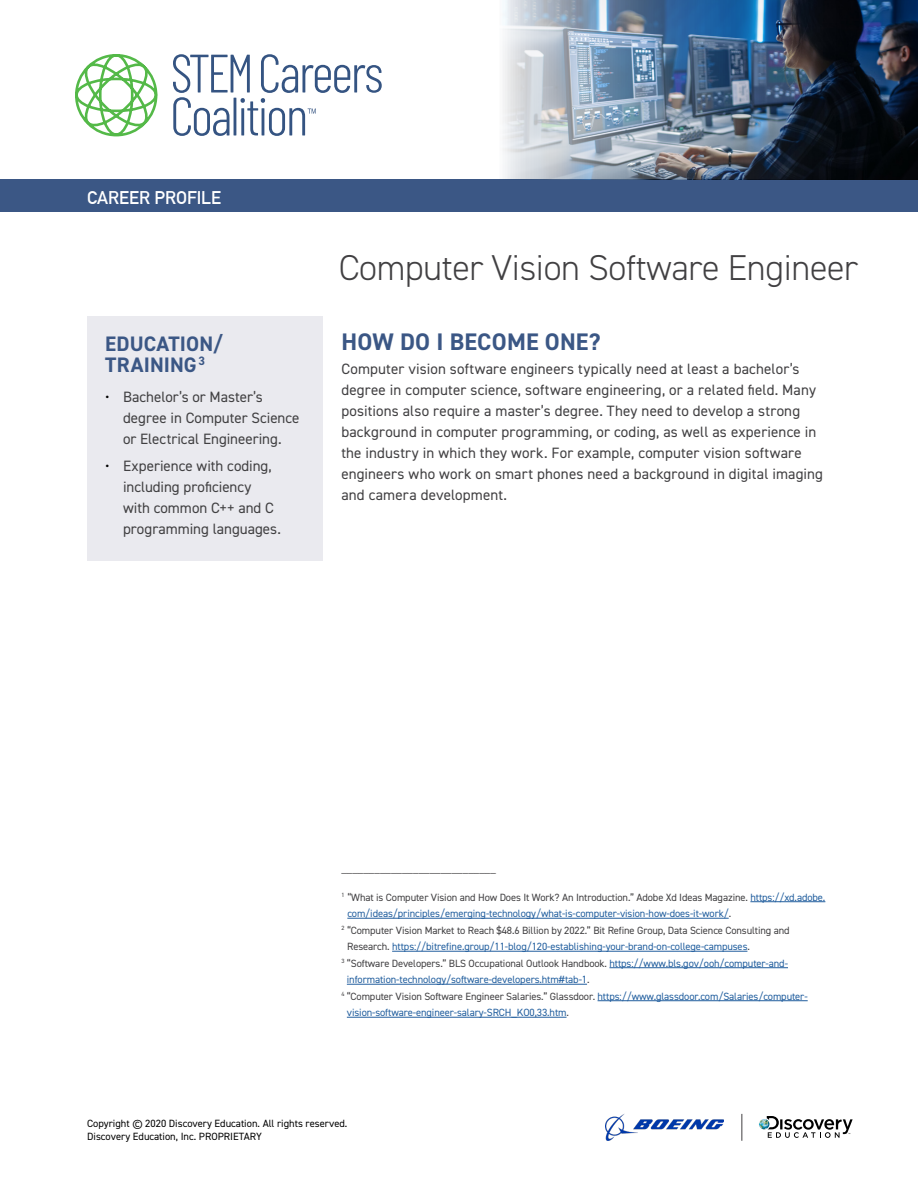
<style>
.page{position:relative;width:918px;height:1188px;background:#fff}
.page>*{position:absolute;margin:0;border:0;box-sizing:border-box;transform-origin:0 0}
.t1{font:300 36px "DIN2014";letter-spacing:-.01em;color:#414042}
.t2{font:700 24px "DIN2014";letter-spacing:.005em;color:#3b5785}
.t3{font:700 21px/21px "DIN2014";letter-spacing:.005em;color:#3b5785}
.t4{font:700 18px "DIN Alternate";color:#fff}
.t5{font:15px/21px "DIN2014";letter-spacing:.01em;color:#414042}
.t6{font:10.5px "DIN2014";letter-spacing:-.01em;color:#414042}
.t7{font:10.5px "DIN2014";letter-spacing:-.01em;color:#215e9e}
.t8{font:10.5px/12.6px "DIN2014";color:#000}
.s1{color:#000}
.s2{color:#215e9e}
.s3{color:#414042}
</style>
<div class="page">
<div style="left:0;top:179px;width:918px;height:33px;background:#3b5785"></div>
<svg style="left:173px;top:54px;width:209px;height:82px"></svg>
<svg style="left:75px;top:54px;width:83px;height:82px"></svg>
<svg style="left:759px;top:1116px;width:94px;height:22px"></svg>
<svg style="left:741px;top:1114px;width:1px;height:27px"></svg>
<img style="left:605px;top:1113px;width:118px;height:28px">
<div style="left:87px;top:316px;width:235px;height:245px;background:#eaeaef"></div>
<hr style="left:750px;top:901px;width:75px;height:1px;background:#215e9e">
<hr style="left:347px;top:918px;width:382px;height:1px;background:#215e9e">
<hr style="left:392px;top:951px;width:355px;height:1px;background:#215e9e">
<hr style="left:609px;top:967px;width:179px;height:1px;background:#215e9e">
<hr style="left:347px;top:984px;width:240px;height:1px;background:#215e9e">
<hr style="left:598px;top:1000px;width:210px;height:1px;background:#215e9e">
<hr style="left:347px;top:1017px;width:220px;height:1px;background:#215e9e">
<img style="left:503px;top:0;width:415px;height:179px">
<p class="t4" style="left:87px;top:184px;width:136px">CAREER PROFILE</p>
<h3 class="t3" style="left:105px;top:333px;width:119px">EDUCATION/<br>TRAINING<sup>3</sup></h3>
<p class="t5" style="left:123px;top:386px;width:178px;text-indent:-18px"><span class="s1">•</span> Bachelor’s or Master’s degree in Computer Science or Electrical Engineering.</p>
<p class="t5" style="left:123px;top:455px;width:159px;text-indent:-18px"><span class="s1">•</span> Experience with coding, including proficiency with common C++ and C programming languages.</p>
<h1 class="t1" style="left:339px;top:245px;width:521px">Computer Vision Software Engineer</h1>
<h2 class="t2" style="left:341px;top:326px;width:261px">HOW DO I BECOME ONE?</h2>
<p class="t5" style="left:341px;top:358px;width:483px">Computer vision software engineers typically need at least a bachelor’s degree in computer science, software engineering, or a related field. Many positions also require a master’s degree. They need to develop a strong background in computer programming, or coding, as well as experience in the industry in which they work. For example, computer vision software engineers who work on smart phones need a background in digital imaging and camera development.</p>
<p class="t6" style="left:341px;top:862px;width:156px">____________________________</p>
<p class="t6" style="left:341px;top:891px;width:486px"><sup>1</sup> “What is Computer Vision and How Does It Work? An Introduction.” Adobe Xd Ideas Magazine. <span class="s2">https://xd.adobe.</span></p>
<p class="t7" style="left:347px;top:907px;width:385px">com/ideas/principles/emerging-technology/what-is-computer-vision-how-does-it-work/<span class="s3">.</span></p>
<p class="t6" style="left:341px;top:924px;width:450px"><sup>2</sup> “Computer Vision Market to Reach $48.6 Billion by 2022.” Bit Refine Group, Data Science Consulting and</p>
<p class="t7" style="left:347px;top:940px;width:404px"><span class="s3">Research.</span> https://bitrefine.group/11-blog/120-establishing-your-brand-on-college-campuses<span class="s3">.</span></p>
<p class="t6" style="left:341px;top:957px;width:448px"><sup>3</sup> “Software Developers.” BLS Occupational Outlook Handbook. <span class="s2">https://www.bls.gov/ooh/computer-and-</span></p>
<p class="t7" style="left:347px;top:973px;width:244px">information-technology/software-developers.htm#tab-1<span class="s3">.</span></p>
<p class="t6" style="left:341px;top:990px;width:468px"><sup>4</sup> “Computer Vision Software Engineer Salaries.” Glassdoor. <span class="s2">https://www.glassdoor.com/Salaries/computer-</span></p>
<p class="t7" style="left:347px;top:1006px;width:224px">vision-software-engineer-salary-SRCH_KO0,33.htm<span class="s3">.</span></p>
<p class="t8" style="left:87px;top:1117px;width:262px">Copyright © 2020 Discovery Education. All rights reserved.<br>Discovery Education, Inc. PROPRIETARY</p>
</div>
